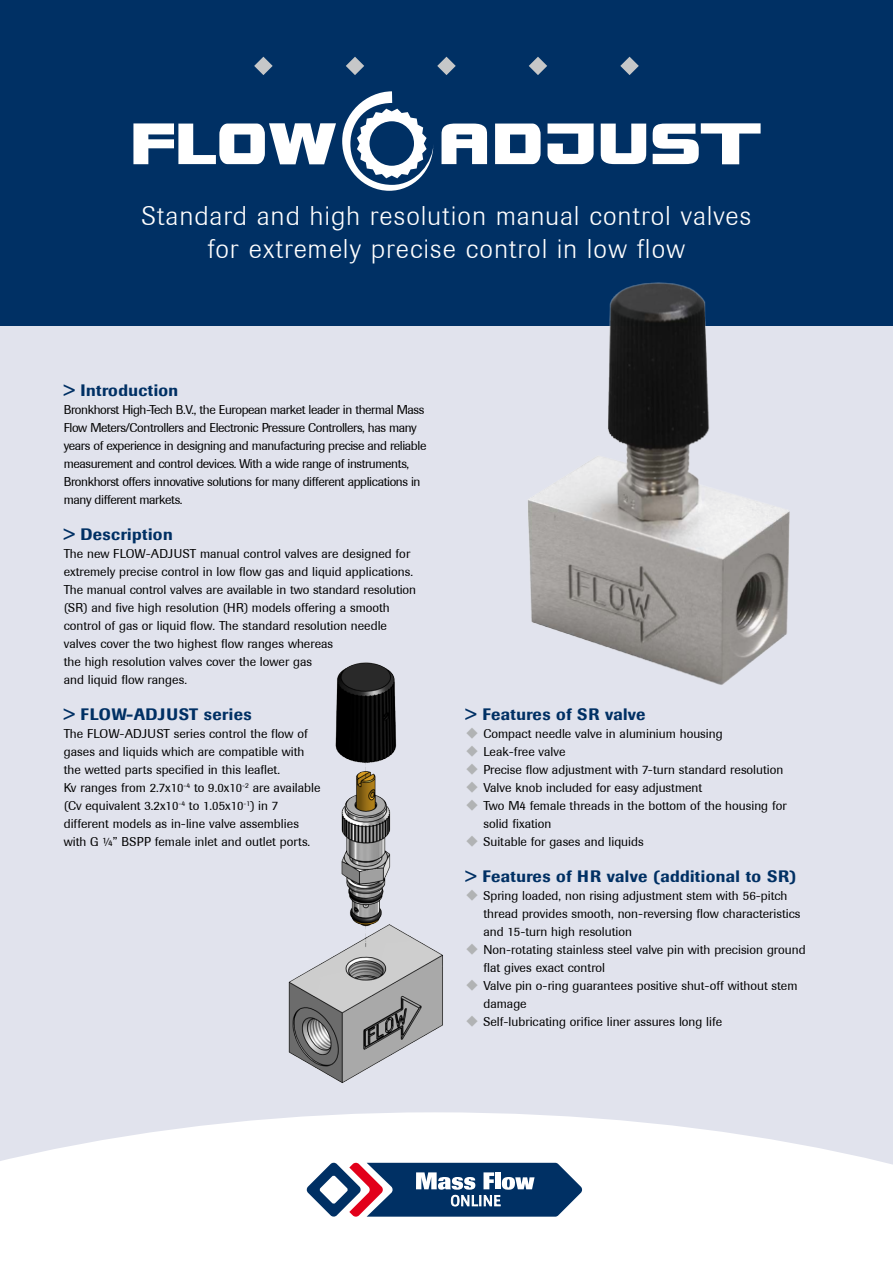
<style>
.page{position:relative;width:893px;height:1263px;background:#fff}
.page>*{position:absolute;margin:0;border:0;box-sizing:border-box;transform-origin:0 0}
.t1{font:300 27px/33px "Berthold Imago";letter-spacing:.05em;color:#fff;text-align:center}
.t2{font:500 16.5px "Berthold Imago";letter-spacing:.025em;color:#003064}
.t3{font:12.75px/18px "Berthold Imago";color:#000}
.t4{font:12.75px/18px "Berthold Imago";letter-spacing:-.03em;color:#000}
.s1{color:#b1b3b4}
</style>
<div class="page">
<div style="left:0;top:293px;width:893px;height:970px;background:#e1e3ed"></div>
<div style="left:0;top:0;width:893px;height:325px;background:#003064"></div>
<svg style="left:0;top:1112px;width:893px;height:151px;background:#fbfbfc"></svg>
<svg style="left:254px;top:57px;width:19px;height:18px"></svg>
<svg style="left:346px;top:57px;width:18px;height:18px"></svg>
<svg style="left:437px;top:57px;width:19px;height:18px"></svg>
<svg style="left:529px;top:57px;width:18px;height:18px"></svg>
<svg style="left:620px;top:57px;width:19px;height:18px"></svg>
<svg style="left:307px;top:1163px;width:275px;height:54px;background:#53698d"></svg>
<img style="left:509px;top:282px;width:298px;height:403px">
<img style="left:288px;top:662px;width:155px;height:421px">
<svg style="left:342px;top:91px;width:91px;height:100px"></svg>
<svg style="left:133px;top:123px;width:203px;height:41px"></svg>
<svg style="left:495px;top:124px;width:46px;height:40px"></svg>
<svg style="left:601px;top:124px;width:45px;height:40px"></svg>
<svg style="left:547px;top:124px;width:47px;height:40px"></svg>
<svg style="left:653px;top:123px;width:108px;height:41px"></svg>
<svg style="left:441px;top:124px;width:46px;height:40px"></svg>
<h1 class="t1" style="left:142px;top:199px;width:611px">Standard and high resolution manual control valves for extremely precise control in low flow</h1>
<p class="t2" style="left:64px;top:380px;width:116px">&gt; Introduction</p>
<p class="t4" style="left:64px;top:401px;width:364px">Bronkhorst High-Tech B.V., the European market leader in thermal Mass Flow Meters/Controllers and Electronic Pressure Controllers, has many years of experience in designing and manufacturing precise and reliable measurement and control devices. With a wide range of instruments, Bronkhorst offers innovative solutions for many different applications in many different markets.</p>
<p class="t2" style="left:64px;top:524px;width:110px">&gt; Description</p>
<p class="t3" style="left:64px;top:545px;width:354px">The new FLOW-ADJUST manual control valves are designed for extremely precise control in low flow gas and liquid applications.<br>The manual control valves are available in two standard resolution (SR) and five high resolution (HR) models offering a smooth control of gas or liquid flow. The standard resolution needle valves cover the two highest flow ranges whereas<br>the high resolution valves cover the lower gas<br>and liquid flow ranges.</p>
<p class="t2" style="left:64px;top:704px;width:189px">&gt; FLOW-ADJUST series</p>
<p class="t3" style="left:64px;top:725px;width:258px">The FLOW-ADJUST series control the flow of gases and liquids which are compatible with the wetted parts specified in this leaflet.<br>Kv ranges from 2.7x10<sup>-4</sup> to 9.0x10<sup>-2</sup> are available (Cv equivalent 3.2x10<sup>-4</sup> to 1.05x10<sup>-1</sup>) in 7 different models as in-line valve assemblies with G ¼” BSPP female inlet and outlet ports.</p>
<p class="t2" style="left:466px;top:704px;width:181px">&gt; Features of SR valve</p>
<p class="t3" style="left:466px;top:725px;width:259px"><span class="s1">◆</span> Compact needle valve in aluminium housing</p>
<p class="t3" style="left:466px;top:743px;width:101px"><span class="s1">◆</span> Leak-free valve</p>
<p class="t3" style="left:466px;top:761px;width:319px"><span class="s1">◆</span> Precise flow adjustment with 7-turn standard resolution</p>
<p class="t3" style="left:466px;top:779px;width:238px"><span class="s1">◆</span> Valve knob included for easy adjustment</p>
<p class="t3" style="left:483px;top:797px;width:305px;text-indent:-18px"><span class="s1">◆</span> Two M4 female threads in the bottom of the housing for solid fixation</p>
<p class="t3" style="left:466px;top:833px;width:180px"><span class="s1">◆</span> Suitable for gases and liquids</p>
<p class="t2" style="left:466px;top:866px;width:332px">&gt; Features of HR valve (additional to SR)</p>
<p class="t3" style="left:483px;top:887px;width:318px;text-indent:-18px"><span class="s1">◆</span> Spring loaded, non rising adjustment stem with 56-pitch thread provides smooth, non-reversing flow characteristics and 15-turn high resolution</p>
<p class="t3" style="left:483px;top:941px;width:324px;text-indent:-18px"><span class="s1">◆</span> Non-rotating stainless steel valve pin with precision ground flat gives exact control</p>
<p class="t3" style="left:483px;top:977px;width:315px;text-indent:-18px"><span class="s1">◆</span> Valve pin o-ring guarantees positive shut-off without stem damage</p>
<p class="t3" style="left:466px;top:1013px;width:258px"><span class="s1">◆</span> Self-lubricating orifice liner assures long life</p>
</div>
